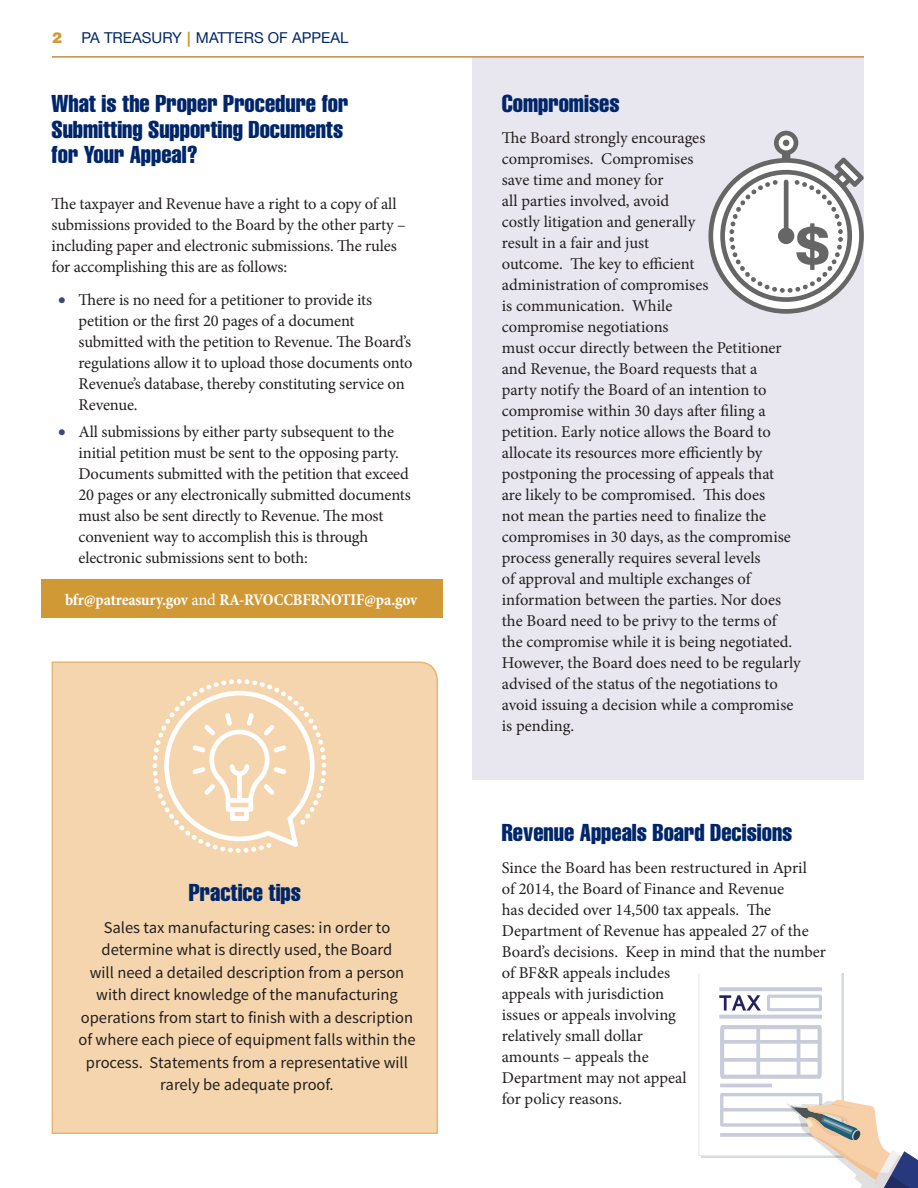
<style>
.page{position:relative;width:918px;height:1188px;background:#fff}
.page>*{position:absolute;margin:0;border:0;box-sizing:border-box;transform-origin:0 0}
.t1{font:900 52.35px "Helvetica LT Std";color:#666}
.t2{font:24px/26px "Helvetica LT Std Comp";color:#002669}
.List_Paragraph{font:16.5px/21px "Minion Pro";letter-spacing:-.005em;color:#231f20}
.t3{font:16.5px/22.5px "Source Sans Pro";color:#231f20;text-align:center}
.t4{font:700 condensed 16.5px "Minion Pro";letter-spacing:-.01em;color:#fff}
.t5{font:15px "Helvetica Neue LT";color:#002669}
.t6{font:900 15px "Helvetica LT Std";color:#d19935}
.s1{font-family:"Helvetica LT Std";font-weight:900;color:#d19935}
.s2{color:#354a75}
.s3{font-weight:400;font-stretch:normal}
</style>
<div class="page">
<div style="left:472px;top:57px;width:392px;height:723px;background:#e8e6ef"></div>
<div style="left:42px;top:579px;width:401px;height:38px;background:#d19935"></div>
<hr style="left:52px;top:56px;width:812px;height:2px;background:#c48a43">
<div style="left:51px;top:661px;width:387px;height:473px;background:#f4d5ad"></div>
<svg style="left:153px;top:679px;width:173px;height:174px"></svg>
<svg style="left:708px;top:131px;width:156px;height:183px"></svg>
<svg style="left:698px;top:973px;width:220px;height:215px"></svg>
<p class="t6" style="left:52px;top:27px;width:12px">2</p>
<p class="t5" style="left:82px;top:28px;width:268px">PA TREASURY <span class="s1">|</span> MATTERS OF APPEAL</p>
<p class="t2" style="left:52px;top:90px;width:298px">What is the Proper Procedure for<br>Submitting Supporting Documents for Your Appeal?</p>
<p class="List_Paragraph" style="left:52px;top:193px;width:356px">The taxpayer and Revenue have a right to a copy of all submissions provided to the Board by the other party – including paper and electronic submissions. The rules for accomplishing this are as follows:</p>
<p class="List_Paragraph" style="left:79px;top:289px;width:336px;text-indent:-20px"><span class="s2">•</span> There is no need for a petitioner to provide its petition or the first 20 pages of a document submitted with the petition to Revenue. The Board’s regulations allow it to upload those documents onto Revenue’s database, thereby constituting service on Revenue.</p>
<p class="List_Paragraph" style="left:79px;top:422px;width:334px;text-indent:-20px"><span class="s2">•</span> All submissions by either party subsequent to the initial petition must be sent to the opposing party.<br>Documents submitted with the petition that exceed 20 pages or any electronically submitted documents must also be sent directly to Revenue. The most convenient way to accomplish this is through electronic submissions sent to both:</p>
<p class="t4" style="left:65px;top:588px;width:354px">bfr@patreasury.gov <span class="s3">and</span> RA-RVOCCBFRNOTIF@pa.gov</p>
<p class="t2" style="left:189px;top:879px;width:114px">Practice tips</p>
<p class="t3" style="left:78px;top:916px;width:339px">Sales tax manufacturing cases: in order to determine what is directly used, the Board<br>will need a detailed description from a person with direct knowledge of the manufacturing operations from start to finish with a description of where each piece of equipment falls within the process. Statements from a representative will rarely be adequate proof.</p>
<p class="t2" style="left:502px;top:90px;width:119px">Compromises</p>
<p class="List_Paragraph" style="left:502px;top:127px;width:300px">The Board strongly encourages compromises. Compromises<br>save time and money for<br>all parties involved, avoid<br>costly litigation and generally<br>result in a fair and just<br>outcome. The key to efficient<br>administration of compromises<br>is communication. While<br>compromise negotiations<br>must occur directly between the Petitioner and Revenue, the Board requests that a<br>party notify the Board of an intention to compromise within 30 days after filing a petition. Early notice allows the Board to allocate its resources more efficiently by postponing the processing of appeals that<br>are likely to be compromised. This does<br>not mean the parties need to finalize the compromises in 30 days, as the compromise process generally requires several levels<br>of approval and multiple exchanges of information between the parties. Nor does the Board need to be privy to the terms of the compromise while it is being negotiated.<br>However, the Board does need to be regularly advised of the status of the negotiations to avoid issuing a decision while a compromise is pending.</p>
<p class="t1" style="left:795px;top:211px;width:36px">$</p>
<p class="t2" style="left:502px;top:820px;width:292px">Revenue Appeals Board Decisions</p>
<p class="List_Paragraph" style="left:502px;top:857px;width:326px">Since the Board has been restructured in April<br>of 2014, the Board of Finance and Revenue<br>has decided over 14,500 tax appeals. The<br>Department of Revenue has appealed 27 of the<br>Board’s decisions. Keep in mind that the number of BF&amp;R appeals includes<br>appeals with jurisdiction<br>issues or appeals involving<br>relatively small dollar<br>amounts – appeals the<br>Department may not appeal<br>for policy reasons.</p>
</div>
